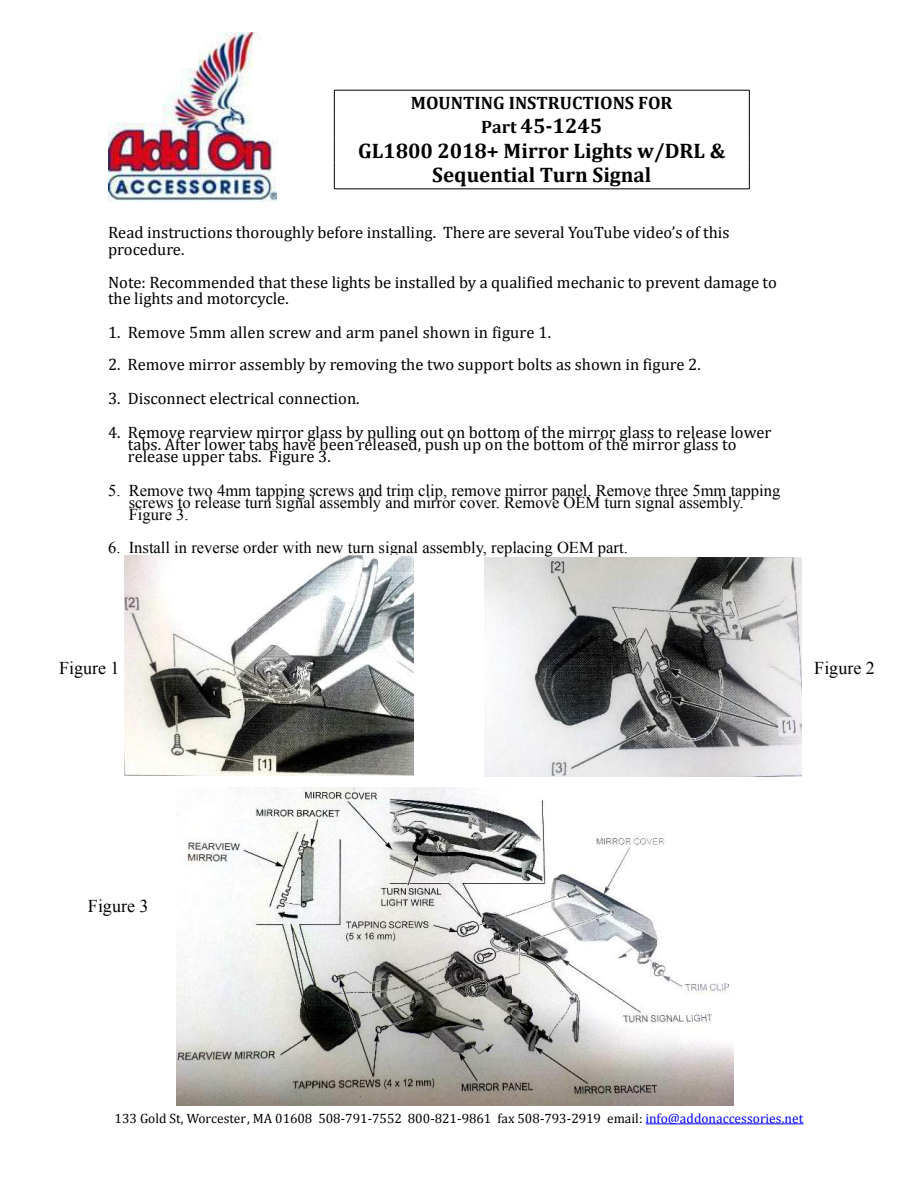
<style>
.page{position:relative;width:918px;height:1188px;background:#fff}
.page>*{position:absolute;margin:0;border:0;box-sizing:border-box;transform-origin:0 0}
.t1{font:700 21px/24.6px "Cambria";color:#000;text-align:center}
.t2{font:700 18px "Cambria";color:#000}
.t3{font:18px "Times New Roman";color:#000}
.t4{font:16.5px/16.5px "Cambria";color:#000}
.t5{font:16.5px/12px "Times New Roman";color:#000}
.t6{font:13.5px "Cambria";color:#000}
.s1{font-size:18px}
.s2{color:#00f}
</style>
<div class="page">
<img style="left:108px;top:32px;width:169px;height:169px">
<hr style="left:646px;top:1124px;width:158px;height:1px;background:#00f">
<hr style="left:335px;top:90px;width:414px;height:1px;background:#000">
<hr style="left:335px;top:188px;width:414px;height:1px;background:#000">
<svg style="left:334px;top:90px;width:1px;height:99px"></svg>
<svg style="left:749px;top:90px;width:1px;height:99px"></svg>
<img style="left:484px;top:558px;width:318px;height:218px">
<img style="left:124px;top:556px;width:289px;height:220px">
<img style="left:176px;top:787px;width:557px;height:319px">
<p class="t2" style="left:411px;top:95px;width:263px">MOUNTING INSTRUCTIONS FOR</p>
<p class="t1" style="left:358px;top:115px;width:369px"><span class="s1">Part</span> 45-1245<br>GL1800 2018+ Mirror Lights w/DRL &amp;<br>Sequential Turn Signal</p>
<p class="t4" style="left:108px;top:225px;width:623px">Read instructions thoroughly before installing. There are several YouTube video’s of this procedure.</p>
<p class="t4" style="left:108px;top:275px;width:670px">Note: Recommended that these lights be installed by a qualified mechanic to prevent damage to the lights and motorcycle.</p>
<p class="t4" style="left:108px;top:326px;width:445px">1. Remove 5mm allen screw and arm panel shown in figure 1.</p>
<p class="t4" style="left:108px;top:357px;width:594px">2. Remove mirror assembly by removing the two support bolts as shown in figure 2.</p>
<p class="t4" style="left:108px;top:391px;width:253px">3. Disconnect electrical connection.</p>
<p class="t4" style="left:128px;top:428px;width:645px;line-height:12px;text-indent:-20px">4. Remove rearview mirror glass by pulling out on bottom of the mirror glass to release lower tabs. After lower tabs have been released, push up on the bottom of the mirror glass to release upper tabs. Figure 3.</p>
<p class="t5" style="left:129px;top:486px;width:653px;text-indent:-21px">5. Remove two 4mm tapping screws and trim clip, remove mirror panel. Remove three 5mm tapping screws to release turn signal assembly and mirror cover. Remove OEM turn signal assembly.<br>Figure 3.</p>
<p class="t5" style="left:108px;top:543px;width:521px">6. Install in reverse order with new turn signal assembly, replacing OEM part.</p>
<p class="t3" style="left:59px;top:662px;width:62px">Figure 1</p>
<p class="t3" style="left:814px;top:661px;width:62px">Figure 2</p>
<p class="t3" style="left:88px;top:900px;width:62px">Figure 3</p>
<p class="t6" style="left:115px;top:1112px;width:690px">133 Gold St, Worcester, MA 01608 508-791-7552 800-821-9861 fax 508-793-2919 email: <span class="s2">info@addonaccessories.net</span></p>
</div>
